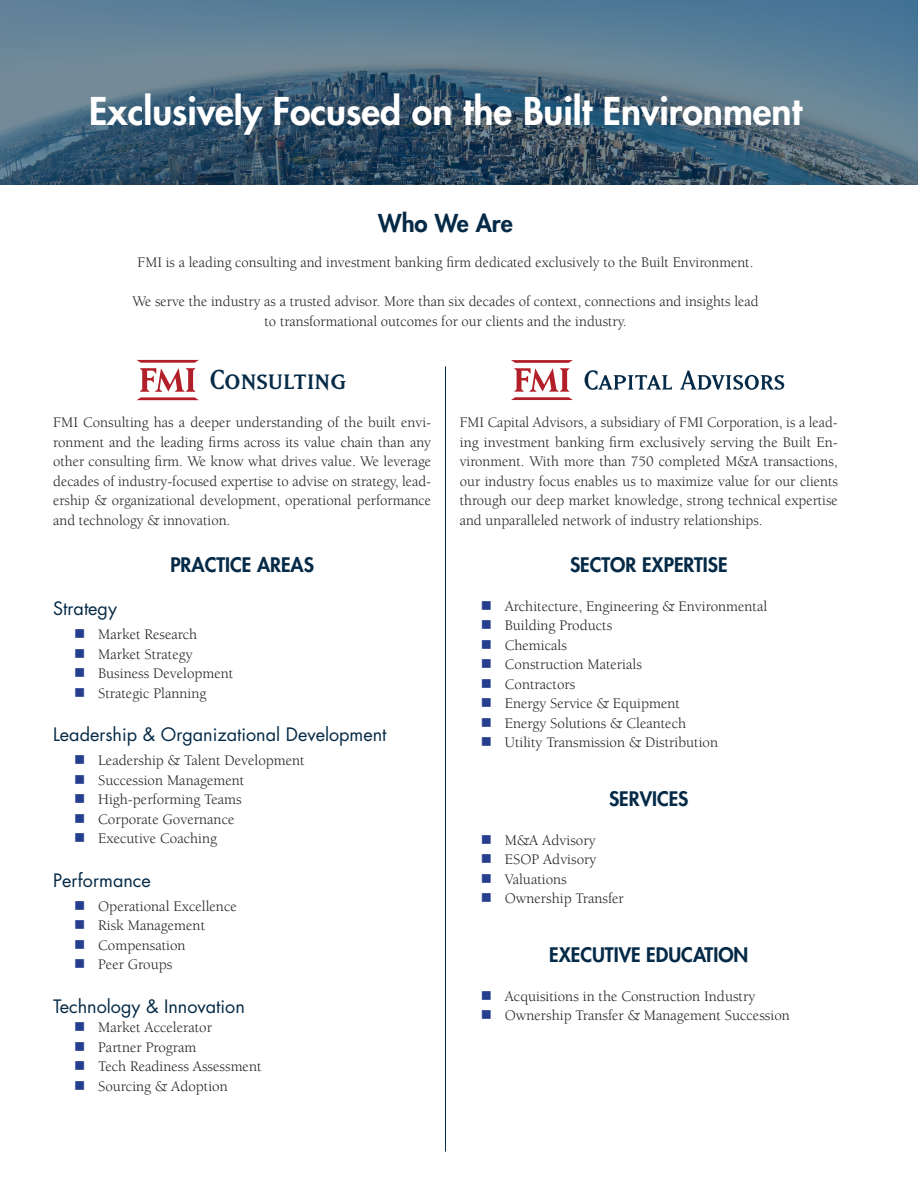
<style>
.page{position:relative;width:918px;height:1188px;background:#fff}
.page>*{position:absolute;margin:0;border:0;box-sizing:border-box;transform-origin:0 0}
.t1{font:800 37.2px "Futura Std";color:#fff}
.t2{font:32.4px "Matrix Regular Small Caps";color:#052b48}
.t3{font:800 24px "Futura Std";color:#042a47}
.t4{font:800 19.5px "Futura Std";color:#042a47}
.t5{font:18px "Futura Std";color:#042a47}
.t6{font:15px/19.5px "Berkeley Std";color:#231f20}
</style>
<div class="page">
<hr style="left:445px;top:366px;width:1px;height:786px;background:#042a47">
<svg style="left:137px;top:360px;width:62px;height:40px"></svg>
<svg style="left:511px;top:360px;width:62px;height:40px"></svg>
<svg style="left:585px;top:370px;width:87px;height:20px"></svg>
<svg style="left:680px;top:371px;width:104px;height:19px"></svg>
<svg style="left:0;top:0;width:918px;height:185px;background:#4c6b81"></svg>
<p class="t1" style="left:89px;top:88px;width:714px">Exclusively Focused on the Built Environment</p>
<p class="t3" style="left:378px;top:208px;width:136px">Who We Are</p>
<p class="t6" style="left:138px;top:253px;width:617px">FMI is a leading consulting and investment banking firm dedicated exclusively to the Built Environment.</p>
<p class="t6" style="left:132px;top:292px;width:628px;text-align:center">We serve the industry as a trusted advisor. More than six decades of context, connections and insights lead to transformational outcomes for our clients and the industry.</p>
<p class="t2" style="left:210px;top:367px;width:138px">Consulting</p>
<p class="t6" style="left:53px;top:413px;width:380px;text-align:justify">FMI Consulting has a deeper understanding of the built envi&shy;ronment and the leading firms across its value chain than any other consulting firm. We know what drives value. We leverage decades of industry-focused expertise to advise on strategy, lead&shy;ership &amp; organizational development, operational performance and technology &amp; innovation.</p>
<p class="t4" style="left:170px;top:552px;width:145px">PRACTICE AREAS</p>
<p class="t5" style="left:53px;top:597px;width:65px">Strategy</p>
<p class="t6" style="left:98px;top:625px;width:137px">Market Research<br>Market Strategy<br>Business Development<br>Strategic Planning</p>
<p class="t5" style="left:53px;top:723px;width:335px">Leadership &amp; Organizational Development</p>
<p class="t6" style="left:98px;top:751px;width:208px">Leadership &amp; Talent Development<br>Succession Management<br>High-performing Teams<br>Corporate Governance<br>Executive Coaching</p>
<p class="t5" style="left:53px;top:869px;width:99px">Performance</p>
<p class="t6" style="left:98px;top:897px;width:140px">Operational Excellence<br>Risk Management<br>Compensation<br>Peer Groups</p>
<p class="t5" style="left:53px;top:995px;width:193px">Technology &amp; Innovation</p>
<p class="t6" style="left:98px;top:1018px;width:165px">Market Accelerator<br>Partner Program<br>Tech Readiness Assessment<br>Sourcing &amp; Adoption</p>
<p class="t6" style="left:460px;top:413px;width:380px;text-align:justify">FMI Capital Advisors, a subsidiary of FMI Corporation, is a lead&shy;ing investment banking firm exclusively serving the Built En&shy;vironment. With more than 750 completed M&amp;A transactions, our industry focus enables us to maximize value for our clients through our deep market knowledge, strong technical expertise and unparalleled network of industry relationships.</p>
<p class="t4" style="left:570px;top:552px;width:159px">SECTOR EXPERTISE</p>
<p class="t6" style="left:505px;top:597px;width:264px">Architecture, Engineering &amp; Environmental<br>Building Products<br>Chemicals<br>Construction Materials<br>Contractors<br>Energy Service &amp; Equipment<br>Energy Solutions &amp; Cleantech<br>Utility Transmission &amp; Distribution</p>
<p class="t4" style="left:609px;top:786px;width:81px">SERVICES</p>
<p class="t6" style="left:505px;top:831px;width:121px">M&amp;A Advisory<br>ESOP Advisory<br>Valuations<br>Ownership Transfer</p>
<p class="t4" style="left:549px;top:942px;width:201px">EXECUTIVE EDUCATION</p>
<p class="t6" style="left:505px;top:987px;width:287px">Acquisitions in the Construction Industry<br>Ownership Transfer &amp; Management Succession</p>
</div>
